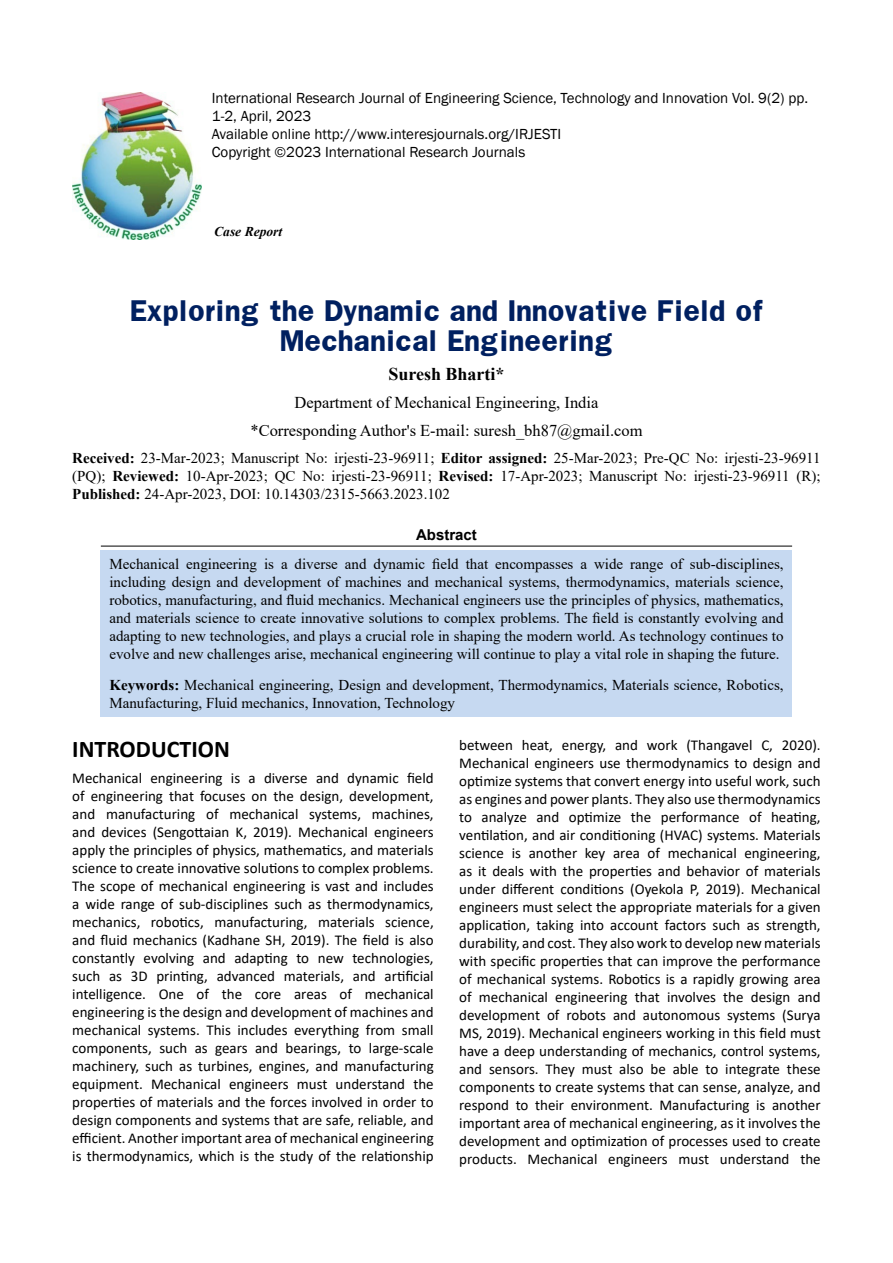
<style>
.page{position:relative;width:893px;height:1263px;background:#fff}
.page>*{position:absolute;margin:0;border:0;box-sizing:border-box;transform-origin:0 0}
.t1{font:700 25.5px/30px "Franklin";color:#002060;text-align:center}
.t2{font:700 24px "Calibri";color:#000}
.t3{font:700 18px "Times New Roman";color:#000}
.t4{font:16.5px/28.3px "Times New Roman";color:#000;text-align:center}
.t5{font:15px/18px "Calibri";color:#000;text-align:justify}
.t6{font:15px/18px "Times New Roman";color:#000;text-align:justify}
.t7{font:15px/18px "Franklin Gothic";color:#000}
.t8{font:700 15px "Arial";color:#000}
.t9{font:italic 700 13.5px "Times New Roman";color:#000101}
.s1{font-weight:700}
</style>
<div class="page">
<img style="left:72px;top:93px;width:129px;height:147px">
<hr style="left:101px;top:546px;width:691px;height:1px;background:#000">
<div style="left:101px;top:550px;width:691px;height:166px;background:#c6d9f1"></div>
<p class="t7" style="left:212px;top:90px;width:598px">International Research Journal of Engineering Science, Technology and Innovation Vol. 9(2) pp.<br>1-2, April, 2023<br>Available online http://www.interesjournals.org/IRJESTI<br>Copyright ©2023 International Research Journals</p>
<p class="t9" style="left:214px;top:222px;width:69px">Case Report</p>
<h1 class="t1" style="left:130px;top:296px;width:635px">Exploring the Dynamic and Innovative Field of<br>Mechanical Engineering</h1>
<p class="t3" style="left:388px;top:361px;width:118px">Suresh Bharti*</p>
<p class="t4" style="left:250px;top:388px;width:394px">Department of Mechanical Engineering, India *Corresponding Author's E-mail: suresh_bh87@gmail.com</p>
<p class="t6" style="left:72px;top:448px;width:750px"><span class="s1">Received:</span> 23-Mar-2023; Manuscript No: irjesti-23-96911; <span class="s1">Editor assigned:</span> 25-Mar-2023; Pre-QC No: irjesti-23-96911 (PQ); <span class="s1">Reviewed:</span> 10-Apr-2023; QC No: irjesti-23-96911; <span class="s1">Revised:</span> 17-Apr-2023; Manuscript No: irjesti-23-96911 (R); <span class="s1">Published:</span> 24-Apr-2023, DOI: 10.14303/2315-5663.2023.102</p>
<p class="t8" style="left:416px;top:524px;width:62px">Abstract</p>
<p class="t6" style="left:109px;top:555px;width:676px">Mechanical engineering is a diverse and dynamic field that encompasses a wide range of sub-disciplines, including design and development of machines and mechanical systems, thermodynamics, materials science, robotics, manufacturing, and fluid mechanics. Mechanical engineers use the principles of physics, mathematics, and materials science to create innovative solutions to complex problems. The field is constantly evolving and adapting to new technologies, and plays a crucial role in shaping the modern world. As technology continues to evolve and new challenges arise, mechanical engineering will continue to play a vital role in shaping the future.</p>
<p class="t6" style="left:109px;top:675px;width:676px"><span class="s1">Keywords:</span> Mechanical engineering, Design and development, Thermodynamics, Materials science, Robotics,<br>Manufacturing, Fluid mechanics, Innovation, Technology</p>
<h2 class="t2" style="left:72px;top:732px;width:159px">INTRODUCTION</h2>
<p class="t5" style="left:72px;top:769px;width:363px">Mechanical engineering is a diverse and dynamic field of engineering that focuses on the design, development, and manufacturing of mechanical systems, machines, and devices (Sengottaian K, 2019). Mechanical engineers apply the principles of physics, mathematics, and materials science to create innovative solutions to complex problems.<br>The scope of mechanical engineering is vast and includes a wide range of sub-disciplines such as thermodynamics, mechanics, robotics, manufacturing, materials science, and fluid mechanics (Kadhane SH, 2019). The field is also constantly evolving and adapting to new technologies, such as 3D printing, advanced materials, and artificial intelligence. One of the core areas of mechanical engineering is the design and development of machines and mechanical systems. This includes everything from small components, such as gears and bearings, to large-scale machinery, such as turbines, engines, and manufacturing equipment. Mechanical engineers must understand the properties of materials and the forces involved in order to design components and systems that are safe, reliable, and efficient. Another important area of mechanical engineering is thermodynamics, which is the study of the relationship</p>
<p class="t5" style="left:459px;top:735px;width:363px">between heat, energy, and work (Thangavel C, 2020).<br>Mechanical engineers use thermodynamics to design and optimize systems that convert energy into useful work, such as engines and power plants. They also use thermodynamics to analyze and optimize the performance of heating, ventilation, and air conditioning (HVAC) systems. Materials science is another key area of mechanical engineering, as it deals with the properties and behavior of materials under different conditions (Oyekola P, 2019). Mechanical engineers must select the appropriate materials for a given application, taking into account factors such as strength, durability, and cost. They also work to develop new materials with specific properties that can improve the performance of mechanical systems. Robotics is a rapidly growing area of mechanical engineering that involves the design and development of robots and autonomous systems (Surya MS, 2019). Mechanical engineers working in this field must have a deep understanding of mechanics, control systems, and sensors. They must also be able to integrate these components to create systems that can sense, analyze, and respond to their environment. Manufacturing is another important area of mechanical engineering, as it involves the development and optimization of processes used to create products. Mechanical engineers must understand the</p>
</div>
